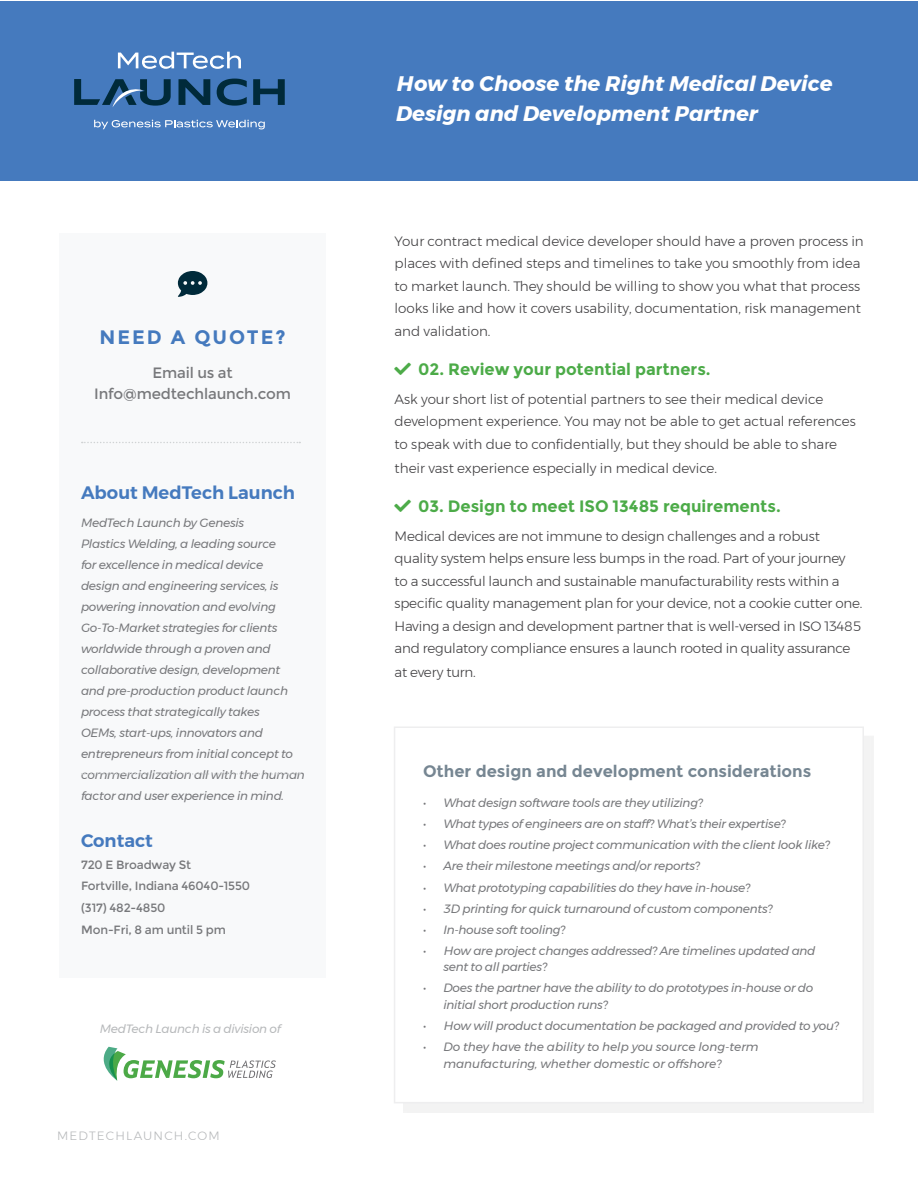
<style>
.page{position:relative;width:918px;height:1188px;background:#fff}
.page>*{position:absolute;margin:0;border:0;box-sizing:border-box;transform-origin:0 0}
.t1{font:italic 700 21px/30px "Montserrat";color:#fff}
.t2{font:700 19.5px "Montserrat";letter-spacing:.1em;color:#457abe}
.t3{font:600 18px "Montserrat";color:#457abe}
.t4{font:700 16.5px "Montserrat";color:#4cab48}
.t5{font:700 16.5px "Montserrat";color:#768692}
.t6{font:15px/21px "Montserrat";letter-spacing:-.01em;color:#77787b;text-align:center}
.t7{font:300 13.5px/22.5px "Montserrat";letter-spacing:-.015em;color:#414042}
.t8{font:italic 12px/21px "Montserrat";letter-spacing:-.02em;color:#77787b}
.t9{font:italic 12px/16.5px "Montserrat";color:#77787b}
.t10{font:12px/21.8px "Montserrat";letter-spacing:-.01em;color:#77787b}
.t11{font:italic 12px "Montserrat";letter-spacing:-.02em;color:#b7b9bb}
.t12{font:300 12px "Montserrat";letter-spacing:.1em;color:#b7b9bb}
</style>
<div class="page">
<div style="left:59px;top:233px;width:267px;height:744px;background:#f8f9fa"></div>
<div style="left:403px;top:736px;width:471px;height:377px;background:#f3f3f3"></div>
<div style="left:394px;top:726px;width:470px;height:377px;background:#fff;border:2px solid #eeeeef"></div>
<div style="left:0;top:1px;width:918px;height:179px;background:#457abe"></div>
<svg style="left:118px;top:52px;width:123px;height:17px"></svg>
<svg style="left:94px;top:120px;width:171px;height:9px"></svg>
<svg style="left:179px;top:79px;width:31px;height:26px"></svg>
<svg style="left:217px;top:79px;width:30px;height:27px"></svg>
<svg style="left:253px;top:79px;width:32px;height:26px"></svg>
<svg style="left:74px;top:79px;width:97px;height:28px"></svg>
<svg style="left:82px;top:442px;width:218px;height:1px"></svg>
<svg style="left:82px;top:773px;width:218px;height:2px"></svg>
<svg style="left:178px;top:271px;width:29px;height:26px"></svg>
<svg style="left:103px;top:1047px;width:173px;height:34px"></svg>
<h2 class="t2" style="left:100px;top:325px;width:187px">NEED A QUOTE?</h2>
<p class="t6" style="left:94px;top:363px;width:198px">Email us at<br>Info@medtechlaunch.com</p>
<h3 class="t3" style="left:81px;top:478px;width:216px">About MedTech Launch</h3>
<p class="t8" style="left:81px;top:512px;width:225px">MedTech Launch by Genesis<br>Plastics Welding, a leading source<br>for excellence in medical device design and engineering services, is powering innovation and evolving Go-To-Market strategies for clients worldwide through a proven and collaborative design, development and pre-production product launch process that strategically takes<br>OEMs, start-ups, innovators and entrepreneurs from initial concept to commercialization all with the human factor and user experience in mind.</p>
<h3 class="t3" style="left:81px;top:826px;width:73px">Contact</h3>
<p class="t10" style="left:81px;top:854px;width:171px">720 E Broadway St<br>Fortville, Indiana 46040-1550 (317) 482-4850<br>Mon-Fri, 8 am until 5 pm</p>
<p class="t11" style="left:100px;top:1019px;width:182px">MedTech Launch is a division of</p>
<p class="t12" style="left:57px;top:1127px;width:164px">MEDTECHLAUNCH.COM</p>
<h1 class="t1" style="left:396px;top:68px;width:438px">How to Choose the Right Medical Device<br>Design and Development Partner</h1>
<p class="t7" style="left:395px;top:230px;width:471px">Your contract medical device developer should have a proven process in places with defined steps and timelines to take you smoothly from idea to market launch. They should be willing to show you what that process looks like and how it covers usability, documentation, risk management and validation.</p>
<h3 class="t4" style="left:395px;top:359px;width:318px">★ 02. Review your potential partners.</h3>
<p class="t7" style="left:395px;top:388px;width:463px">Ask your short list of potential partners to see their medical device development experience. You may not be able to get actual references to speak with due to confidentially, but they should be able to share</p>
<p class="t7" style="left:395px;top:457px;width:324px">their vast experience especially in medical device.</p>
<h3 class="t4" style="left:395px;top:496px;width:388px">★ 03. Design to meet ISO 13485 requirements.</h3>
<p class="t7" style="left:395px;top:525px;width:470px">Medical devices are not immune to design challenges and a robust quality system helps ensure less bumps in the road. Part of your journey<br>to a successful launch and sustainable manufacturability rests within a specific quality management plan for your device, not a cookie cutter one.<br>Having a design and development partner that is well-versed in ISO 13485 and regulatory compliance ensures a launch rooted in quality assurance</p>
<p class="t7" style="left:395px;top:661px;width:83px">at every turn.</p>
<h3 class="t5" style="left:423px;top:762px;width:390px">Other design and development considerations</h3>
<p class="t8" style="left:423px;top:792px;width:281px">• What design software tools are they utilizing?</p>
<p class="t8" style="left:423px;top:813px;width:364px">• What types of engineers are on staff? What’s their expertise?</p>
<p class="t8" style="left:423px;top:834px;width:408px">• What does routine project communication with the client look like?</p>
<p class="t8" style="left:423px;top:856px;width:278px">• Are their milestone meetings and/or reports?</p>
<p class="t8" style="left:423px;top:877px;width:329px">• What prototyping capabilities do they have in-house?</p>
<p class="t8" style="left:423px;top:898px;width:351px">• 3D printing for quick turnaround of custom components?</p>
<p class="t8" style="left:423px;top:919px;width:144px">• In-house soft tooling?</p>
<p class="t8" style="left:443px;top:942px;width:374px;line-height:16.5px;text-indent:-20px">• How are project changes addressed? Are timelines updated and sent to all parties?</p>
<p class="t8" style="left:443px;top:980px;width:372px;line-height:16.5px;text-indent:-20px">• Does the partner have the ability to do prototypes in-house or do initial short production runs?</p>
<p class="t8" style="left:423px;top:1015px;width:417px">• How will product documentation be packaged and provided to you?</p>
<p class="t9" style="left:443px;top:1039px;width:317px;text-indent:-20px">• Do they have the ability to help you source long-term manufacturing, whether domestic or offshore?</p>
</div>
